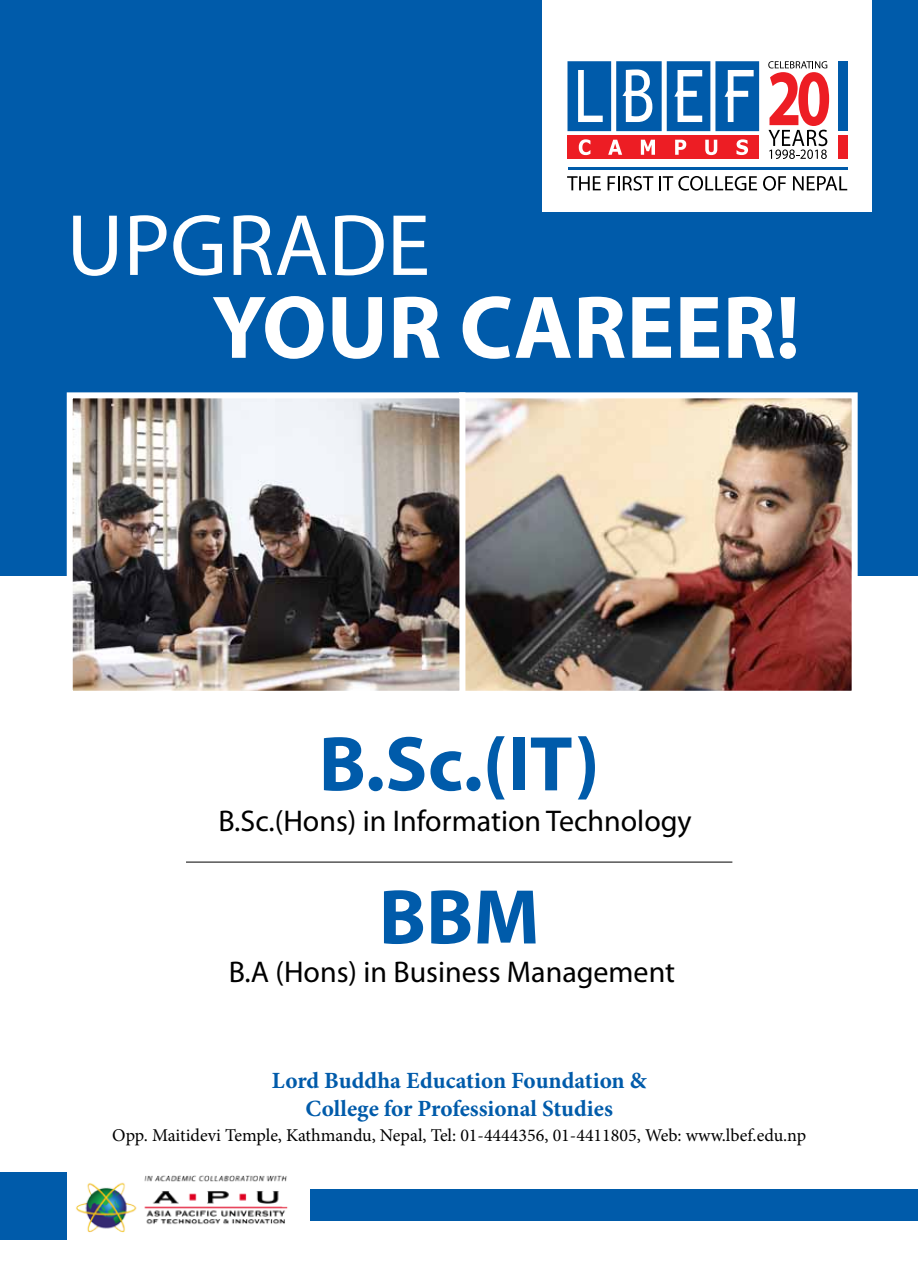
<style>
.page{position:relative;width:918px;height:1263px;background:#fff}
.page>*{position:absolute;margin:0;border:0;box-sizing:border-box;transform-origin:0 0}
.t1{font:700 90px "Myriad Pro";color:#fff}
.t2{font:87.9px "Myriad Pro";color:#fff}
.t3{font:700 78.3px "Myriad Pro";color:#005baa}
.t4{font:30px "Myriad Pro";color:#000}
.t5{font:700 23.25px/27.9px "Minion Pro";color:#005baa;text-align:center}
.t6{font:18px "Minion Pro";color:#000}
</style>
<div class="page">
<div style="left:0;top:0;width:918px;height:575px;background:#005baa"></div>
<div style="left:542px;top:0;width:330px;height:212px;background:#fff"></div>
<div style="left:568px;top:135px;width:191px;height:24px;background:#ed1d24"></div>
<svg style="left:579px;top:139px;width:11px;height:16px"></svg>
<svg style="left:608px;top:140px;width:14px;height:15px"></svg>
<svg style="left:641px;top:140px;width:14px;height:15px"></svg>
<svg style="left:675px;top:140px;width:11px;height:15px"></svg>
<svg style="left:705px;top:140px;width:12px;height:15px"></svg>
<svg style="left:737px;top:139px;width:11px;height:16px"></svg>
<svg style="left:568px;top:61px;width:191px;height:70px"></svg>
<svg style="left:768px;top:61px;width:61px;height:98px"></svg>
<div style="left:838px;top:61px;width:9px;height:70px;background:#005baa"></div>
<div style="left:838px;top:135px;width:10px;height:24px;background:#ed1d24"></div>
<hr style="left:568px;top:167px;width:279px;height:2px;background:#005baa">
<svg style="left:567px;top:176px;width:34px;height:14px"></svg>
<svg style="left:608px;top:176px;width:45px;height:15px"></svg>
<svg style="left:659px;top:176px;width:98px;height:15px"></svg>
<svg style="left:763px;top:176px;width:23px;height:15px"></svg>
<svg style="left:793px;top:176px;width:54px;height:14px"></svg>
<img style="left:76px;top:1175px;width:212px;height:58px">
<img style="left:466px;top:399px;width:385px;height:291px">
<div style="left:459px;top:392px;width:399px;height:305px;border:6px solid #fff"></div>
<img style="left:74px;top:399px;width:384px;height:291px">
<div style="left:67px;top:392px;width:398px;height:305px;border:6px solid #fff"></div>
<div style="left:310px;top:1188px;width:608px;height:32px;background:#005baa"></div>
<div style="left:0;top:1171px;width:67px;height:68px;background:#005baa"></div>
<hr style="left:186px;top:861px;width:546px;height:1px;background:#000">
<h2 class="t2" style="left:67px;top:191px;width:365px">UPGRADE</h2>
<h1 class="t1" style="left:212px;top:269px;width:110px">YOUR</h1>
<h1 class="t1" style="left:460px;top:269px;width:342px">CAREER!</h1>
<h3 class="t3" style="left:319px;top:713px;width:282px">B.Sc.(IT)</h3>
<h3 class="t4" style="left:218px;top:802px;width:475px">B.Sc.(Hons) in Information Technology</h3>
<h3 class="t3" style="left:379px;top:866px;width:162px">BBM</h3>
<h3 class="t4" style="left:229px;top:953px;width:448px">B.A (Hons) in Business Management</h3>
<p class="t5" style="left:272px;top:1066px;width:376px">Lord Buddha Education Foundation &amp;<br>College for Professional Studies</p>
<p class="t6" style="left:112px;top:1123px;width:696px">Opp. Maitidevi Temple, Kathmandu, Nepal, Tel: 01-4444356, 01-4411805, Web: www.lbef.edu.np</p>
</div>
